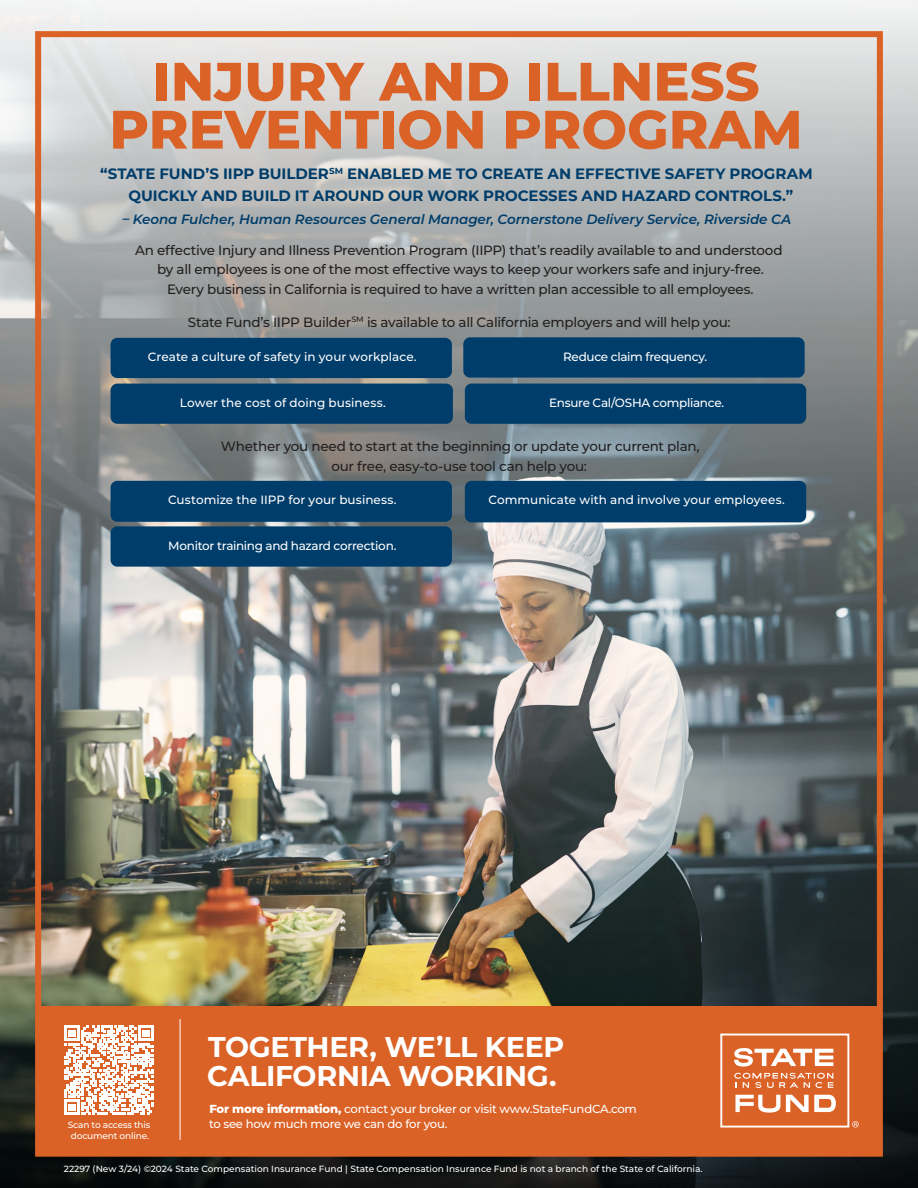
<style>
.page{position:relative;width:918px;height:1188px;background:#fff}
.page>*{position:absolute;margin:0;border:0;box-sizing:border-box;transform-origin:0 0}
.t1{font:800 54px/48px "Montserrat";color:#db6226;text-align:center}
.t2{font:700 28.5px "Montserrat";letter-spacing:-.01em;color:#fff}
.Subhead{font:700 15px/22.8px "Montserrat";color:#003d6a;text-align:center}
.Body_Copy{font:500 13.5px/19.5px "Montserrat";letter-spacing:-.02em;color:#231f20;text-align:center}
.Subhead-2{font:italic 600 13.5px "Montserrat";letter-spacing:-.005em;color:#003d6a}
.t3{font:500 12px "Montserrat";color:#fff}
.t4{font:500 12px "Montserrat";letter-spacing:-.025em;color:#fff}
.t5{font:500 11.7px "Montserrat";letter-spacing:-.02em;color:#fff}
.t6{font:500 9px "Montserrat";color:#fff}
.t7{font:500 9px "Montserrat";letter-spacing:-.02em;color:#fff}
.s1{font-weight:800}
</style>
<div class="page">
<img style="left:0;top:0;width:918px;height:1096px">
<svg style="left:0;top:1096px;width:918px;height:92px;background:#0f1314"></svg>
<div style="left:35px;top:31px;width:848px;height:1126px;border:6px solid #db6226"></div>
<div style="left:40px;top:1007px;width:839px;height:148px;background:#db6226"></div>
<svg style="left:735px;top:1095px;width:45px;height:18px"></svg>
<svg style="left:786px;top:1095px;width:50px;height:17px"></svg>
<svg style="left:734px;top:1048px;width:99px;height:19px"></svg>
<svg style="left:734px;top:1073px;width:99px;height:15px"></svg>
<svg style="left:852px;top:1121px;width:7px;height:7px"></svg>
<div style="left:720px;top:1034px;width:129px;height:94px;border:2px solid #fff"></div>
<hr style="left:180px;top:1019px;width:1px;height:121px;background:#fff">
<svg style="left:64px;top:1026px;width:90px;height:89px"></svg>
<div style="left:111px;top:481px;width:341px;height:41px;background:#003d6a;border-radius:7px"></div>
<div style="left:465px;top:481px;width:341px;height:41px;background:#003d6a;border-radius:7px"></div>
<div style="left:111px;top:526px;width:341px;height:41px;background:#003d6a;border-radius:7px"></div>
<div style="left:111px;top:338px;width:341px;height:40px;background:#003d6a;border-radius:7px"></div>
<div style="left:111px;top:384px;width:342px;height:40px;background:#003d6a;border-radius:7px"></div>
<div style="left:463px;top:337px;width:342px;height:41px;background:#003d6a;border-radius:7px"></div>
<div style="left:465px;top:384px;width:341px;height:40px;background:#003d6a;border-radius:7px"></div>
<p class="t1" style="left:109px;top:54px;width:695px">INJURY AND ILLNESS<br>PREVENTION PROGRAM</p>
<p class="Subhead" style="left:100px;top:161px;width:714px">“STATE FUND’S IIPP BUILDER<sup>SM</sup> ENABLED ME TO CREATE AN EFFECTIVE SAFETY PROGRAM<br>QUICKLY AND BUILD IT AROUND OUR WORK PROCESSES AND HAZARD CONTROLS.”</p>
<p class="Subhead-2" style="left:123px;top:210px;width:670px">– Keona Fulcher, Human Resources General Manager, Cornerstone Delivery Service, Riverside CA</p>
<p class="Body_Copy" style="left:135px;top:240px;width:649px">An effective Injury and Illness Prevention Program (IIPP) that’s readily available to and understood by all employees is one of the most effective ways to keep your workers safe and injury-free.<br>Every business in California is required to have a written plan accessible to all employees.</p>
<p class="Body_Copy" style="left:188px;top:312px;width:544px">State Fund’s IIPP Builder<sup>SM</sup> is available to all California employers and will help you:</p>
<p class="t3" style="left:148px;top:349px;width:270px">Create a culture of safety in your workplace.</p>
<p class="t3" style="left:180px;top:395px;width:207px">Lower the cost of doing business.</p>
<p class="t4" style="left:563px;top:348px;width:146px">Reduce claim frequency.</p>
<p class="t4" style="left:549px;top:395px;width:177px">Ensure Cal/OSHA compliance.</p>
<p class="Body_Copy" style="left:221px;top:436px;width:480px">Whether you need to start at the beginning or update your current plan, our free, easy-to-use tool can help you:</p>
<p class="t3" style="left:168px;top:491px;width:230px">Customize the IIPP for your business.</p>
<p class="t3" style="left:488px;top:492px;width:298px">Communicate with and involve your employees.</p>
<p class="t4" style="left:168px;top:537px;width:230px">Monitor training and hazard correction.</p>
<p class="t2" style="left:208px;top:1026px;width:358px">TOGETHER, WE’LL KEEP</p>
<p class="t2" style="left:207px;top:1055px;width:351px">CALIFORNIA WORKING.</p>
<p class="t5" style="left:209px;top:1101px;width:429px"><span class="s1">For more information,</span> contact your broker or visit www.StateFundCA.com</p>
<p class="t7" style="left:68px;top:1118px;width:84px">Scan to access this</p>
<p class="t5" style="left:209px;top:1116px;width:240px">to see how much more we can do for you.</p>
<p class="t7" style="left:71px;top:1129px;width:80px">document online.</p>
<p class="t6" style="left:64px;top:1162px;width:640px">22297 (New 3/24) ©2024 State Compensation Insurance Fund | State Compensation Insurance Fund is not a branch of the State of California.</p>
</div>
